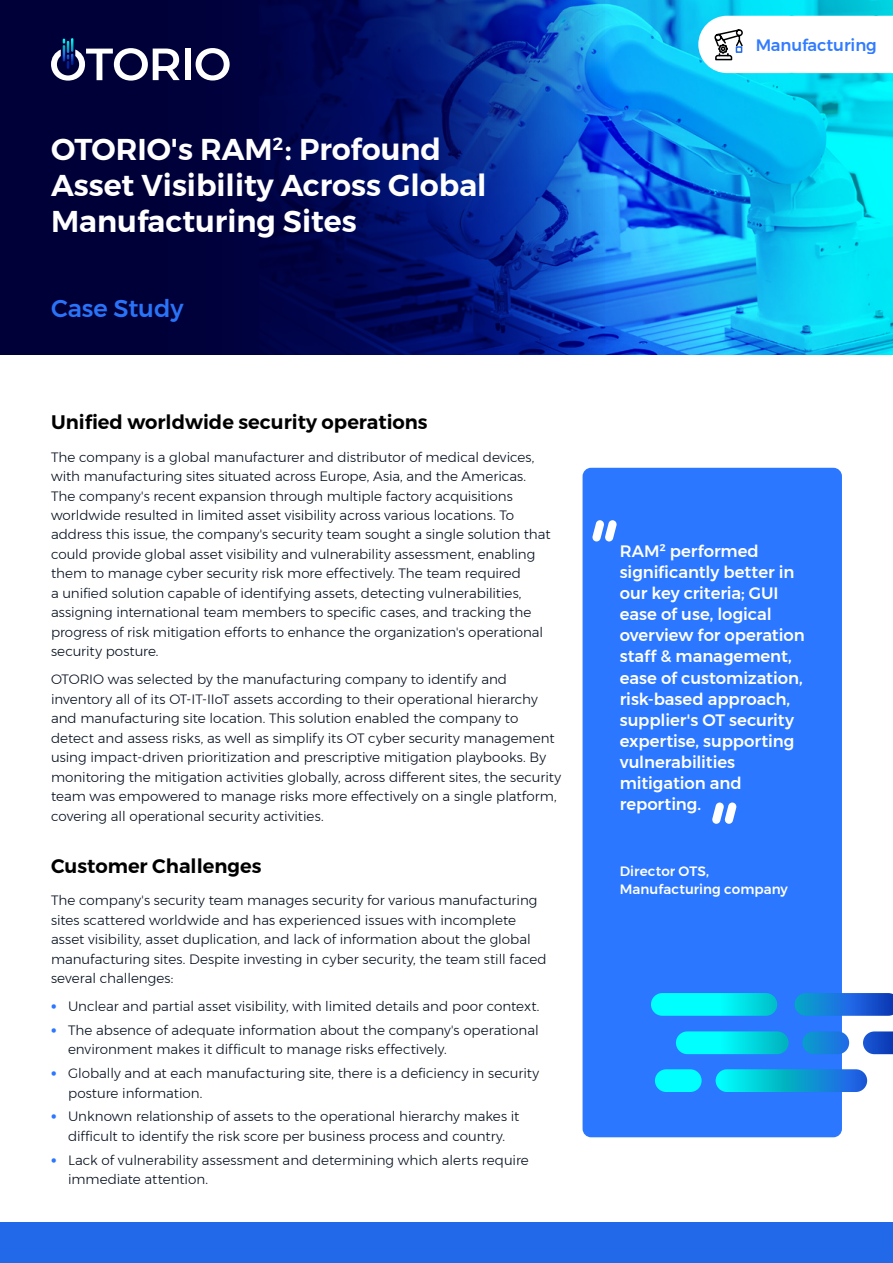
<style>
.page{position:relative;width:893px;height:1263px;background:#fff}
.page>*{position:absolute;margin:0;border:0;box-sizing:border-box;transform-origin:0 0}
.t1{font:600 30px/36px "Montserrat";color:#fff}
.t2{font:500 24.15px "Montserrat";letter-spacing:-.005em;color:#2b77ff}
.t3{font:600 19.5px "Montserrat";color:#000}
.t4{font:500 16.5px/21px "Montserrat";letter-spacing:-.005em;color:#fff}
.t5{font:500 16.5px "Montserrat";letter-spacing:-.005em;color:#2b77ff}
.t6{font:300 13.5px/19.5px "Montserrat";color:#040e1d}
.t7{font:500 13.5px/18px "Montserrat";letter-spacing:.005em;color:#fff}
.s1{font-weight:700;font-size:16.5px;color:#2b77ff}
</style>
<div class="page">
<svg style="left:604px;top:0;width:289px;height:354px;background:#0eb4f0"></svg>
<svg style="left:698px;top:16px;width:195px;height:57px"></svg>
<svg style="left:0;top:0;width:604px;height:355px;background:#031463"></svg>
<div style="left:185px;top:49px;width:5px;height:31px;background:#fff"></div>
<svg style="left:196px;top:48px;width:34px;height:33px"></svg>
<svg style="left:51px;top:38px;width:129px;height:43px"></svg>
<div style="left:583px;top:468px;width:259px;height:669px;background:#2b77ff;border-radius:9px"></div>
<svg style="left:651px;top:993px;width:242px;height:99px"></svg>
<svg style="left:712px;top:802px;width:25px;height:22px"></svg>
<div style="left:0;top:1222px;width:893px;height:41px;background:#2169e8"></div>
<svg style="left:592px;top:520px;width:25px;height:21px"></svg>
<h1 class="t1" style="left:51px;top:131px;width:437px">OTORIO's RAM<sup>2</sup>: Profound<br>Asset Visibility Across Global<br>Manufacturing Sites</h1>
<h2 class="t2" style="left:51px;top:289px;width:134px">Case Study</h2>
<h3 class="t3" style="left:51px;top:407px;width:378px">Unified worldwide security operations</h3>
<p class="t6" style="left:51px;top:447px;width:501px">The company is a global manufacturer and distributor of medical devices, with manufacturing sites situated across Europe, Asia, and the Americas.<br>The company's recent expansion through multiple factory acquisitions worldwide resulted in limited asset visibility across various locations. To address this issue, the company's security team sought a single solution that could provide global asset visibility and vulnerability assessment, enabling them to manage cyber security risk more effectively. The team required<br>a unified solution capable of identifying assets, detecting vulnerabilities, assigning international team members to specific cases, and tracking the progress of risk mitigation efforts to enhance the organization's operational security posture.</p>
<p class="t6" style="left:51px;top:670px;width:512px">OTORIO was selected by the manufacturing company to identify and inventory all of its OT-IT-IIoT assets according to their operational hierarchy and manufacturing site location. This solution enabled the company to detect and assess risks, as well as simplify its OT cyber security management using impact-driven prioritization and prescriptive mitigation playbooks. By monitoring the mitigation activities globally, across different sites, the security team was empowered to manage risks more effectively on a single platform, covering all operational security activities.</p>
<h3 class="t3" style="left:51px;top:850px;width:212px">Customer Challenges</h3>
<p class="t6" style="left:51px;top:890px;width:497px">The company's security team manages security for various manufacturing sites scattered worldwide and has experienced issues with incomplete asset visibility, asset duplication, and lack of information about the global manufacturing sites. Despite investing in cyber security, the team still faced several challenges:</p>
<p class="t6" style="left:51px;top:996px;width:490px"><span class="s1">•</span> Unclear and partial asset visibility, with limited details and poor context.</p>
<p class="t6" style="left:68px;top:1020px;width:472px;text-indent:-17px"><span class="s1">•</span> The absence of adequate information about the company's operational environment makes it difficult to manage risks effectively.</p>
<p class="t6" style="left:68px;top:1063px;width:473px;text-indent:-17px"><span class="s1">•</span> Globally and at each manufacturing site, there is a deficiency in security posture information.</p>
<p class="t6" style="left:51px;top:1107px;width:470px;text-align:center"><span class="s1">•</span> Unknown relationship of assets to the operational hierarchy makes it difficult to identify the risk score per business process and country.</p>
<p class="t6" style="left:68px;top:1150px;width:462px;text-indent:-17px"><span class="s1">•</span> Lack of vulnerability assessment and determining which alerts require immediate attention.</p>
<h2 class="t2" style="left:752px;top:29px;width:106px">Oil &amp; Gas</h2>
<p class="t5" style="left:755px;top:32px;width:123px">Manufacturing</p>
<p class="t4" style="left:620px;top:541px;width:187px">RAM² performed significantly better in our key criteria; GUI ease of use, logical overview for operation staff &amp; management, ease of customization, risk-based approach, supplier's OT security expertise, supporting vulnerabilities mitigation and reporting.</p>
<p class="t7" style="left:620px;top:862px;width:170px">Director OTS,<br>Manufacturing company</p>
</div>
